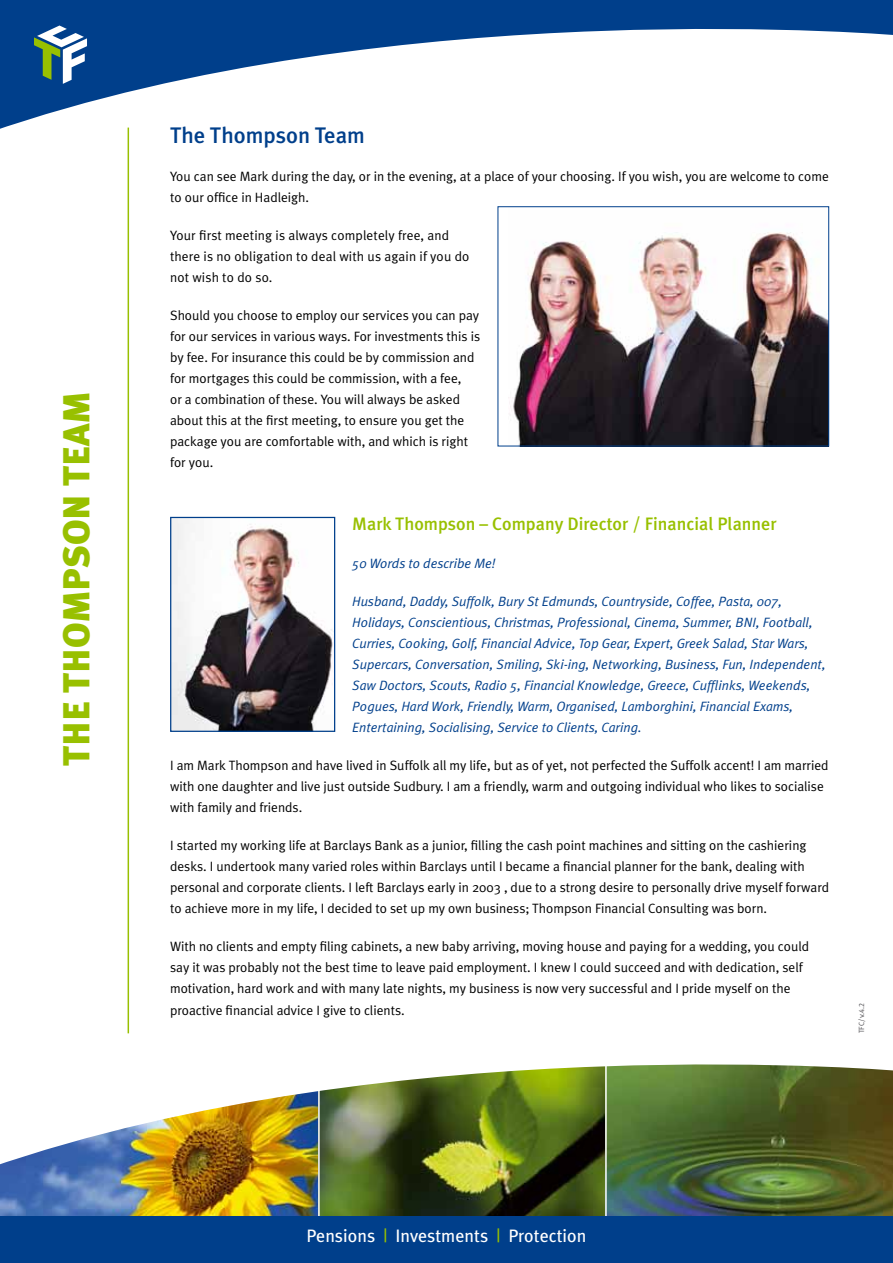
<style>
.page{position:relative;width:893px;height:1263px;background:#fff}
.page>*{position:absolute;margin:0;border:0;box-sizing:border-box;transform-origin:0 0}
.t1{font:900 37.5px "Meta Plus";color:#98c000}
.t2{font:500 22.5px "Meta Plus";color:#003f8b}
.t3{font:500 18px "Meta Plus";color:#98c000}
.t4{font:18px "Meta Plus";color:#fff}
.t5{font:13.5px/21px "Meta Plus Normal";color:#000}
.t6{font:italic 13.5px/21px "Meta Plus Normal";color:#003f8b}
.t7{font:7.5px "Meta Plus Normal Caps";color:#504f53}
.s1{color:#98c000}
</style>
<div class="page">
<img style="left:0;top:1168px;width:318px;height:48px">
<img style="left:320px;top:1168px;width:573px;height:48px">
<img style="left:0;top:1020px;width:893px;height:148px">
<hr style="left:318px;top:1070px;width:2px;height:193px;background:#fff">
<hr style="left:605px;top:1055px;width:2px;height:208px;background:#fff">
<svg style="left:0;top:0;width:893px;height:133px"></svg>
<svg style="left:34px;top:26px;width:53px;height:58px"></svg>
<div style="left:0;top:1216px;width:893px;height:47px;background:#003f8b"></div>
<hr style="left:128px;top:128px;width:1px;height:905px;background:#98c000">
<img style="left:172px;top:519px;width:161px;height:211px">
<div style="left:170px;top:517px;width:165px;height:215px;border:1px solid #003f8b"></div>
<img style="left:509px;top:232px;width:318px;height:212px">
<div style="left:497px;top:206px;width:332px;height:240px;border:1px solid #003f8b"></div>
<h1 class="t1" style="left:54px;top:766px;width:377px;rotate:-90deg">THE THOMPSON TEAM</h1>
<h2 class="t2" style="left:170px;top:122px;width:196px">The Thompson Team</h2>
<p class="t5" style="left:170px;top:166px;width:660px">You can see Mark during the day, or in the evening, at a place of your choosing. If you wish, you are welcome to come to our office in Hadleigh.</p>
<p class="t5" style="left:170px;top:225px;width:301px">Your first meeting is always completely free, and there is no obligation to deal with us again if you do not wish to do so.</p>
<p class="t5" style="left:170px;top:305px;width:312px">Should you choose to employ our services you can pay for our services in various ways. For investments this is by fee. For insurance this could be by commission and for mortgages this could be commission, with a fee,<br>or a combination of these. You will always be asked about this at the first meeting, to ensure you get the package you are comfortable with, and which is right for you.</p>
<h3 class="t3" style="left:352px;top:514px;width:426px">Mark Thompson – Company Director / Financial Planner</h3>
<p class="t6" style="left:352px;top:553px;width:145px">50 Words to describe Me!</p>
<p class="t6" style="left:352px;top:591px;width:475px">Husband, Daddy, Suffolk, Bury St Edmunds, Countryside, Coffee, Pasta, 007, Holidays, Conscientious, Christmas, Professional, Cinema, Summer, BNI, Football, Curries, Cooking, Golf, Financial Advice, Top Gear, Expert, Greek Salad, Star Wars, Supercars, Conversation, Smiling, Ski-ing, Networking, Business, Fun, Independent, Saw Doctors, Scouts, Radio 5, Financial Knowledge, Greece, Cufflinks, Weekends, Pogues, Hard Work, Friendly, Warm, Organised, Lamborghini, Financial Exams, Entertaining, Socialising, Service to Clients, Caring.</p>
<p class="t5" style="left:170px;top:755px;width:660px">I am Mark Thompson and have lived in Suffolk all my life, but as of yet, not perfected the Suffolk accent! I am married with one daughter and live just outside Sudbury. I am a friendly, warm and outgoing individual who likes to socialise with family and friends.</p>
<p class="t5" style="left:170px;top:835px;width:660px">I started my working life at Barclays Bank as a junior, filling the cash point machines and sitting on the cashiering desks. I undertook many varied roles within Barclays until I became a financial planner for the bank, dealing with personal and corporate clients. I left Barclays early in 2003 , due to a strong desire to personally drive myself forward to achieve more in my life, I decided to set up my own business; Thompson Financial Consulting was born.</p>
<p class="t5" style="left:170px;top:936px;width:641px">With no clients and empty filing cabinets, a new baby arriving, moving house and paying for a wedding, you could say it was probably not the best time to leave paid employment. I knew I could succeed and with dedication, self motivation, hard work and with many late nights, my business is now very successful and I pride myself on the proactive financial advice I give to clients.</p>
<p class="t7" style="left:857px;top:1033px;width:32px;rotate:-90deg">TFC/v.4.2</p>
<h3 class="t4" style="left:307px;top:1225px;width:281px">Pensions <span class="s1">|</span> Investments <span class="s1">|</span> Protection</h3>
</div>
